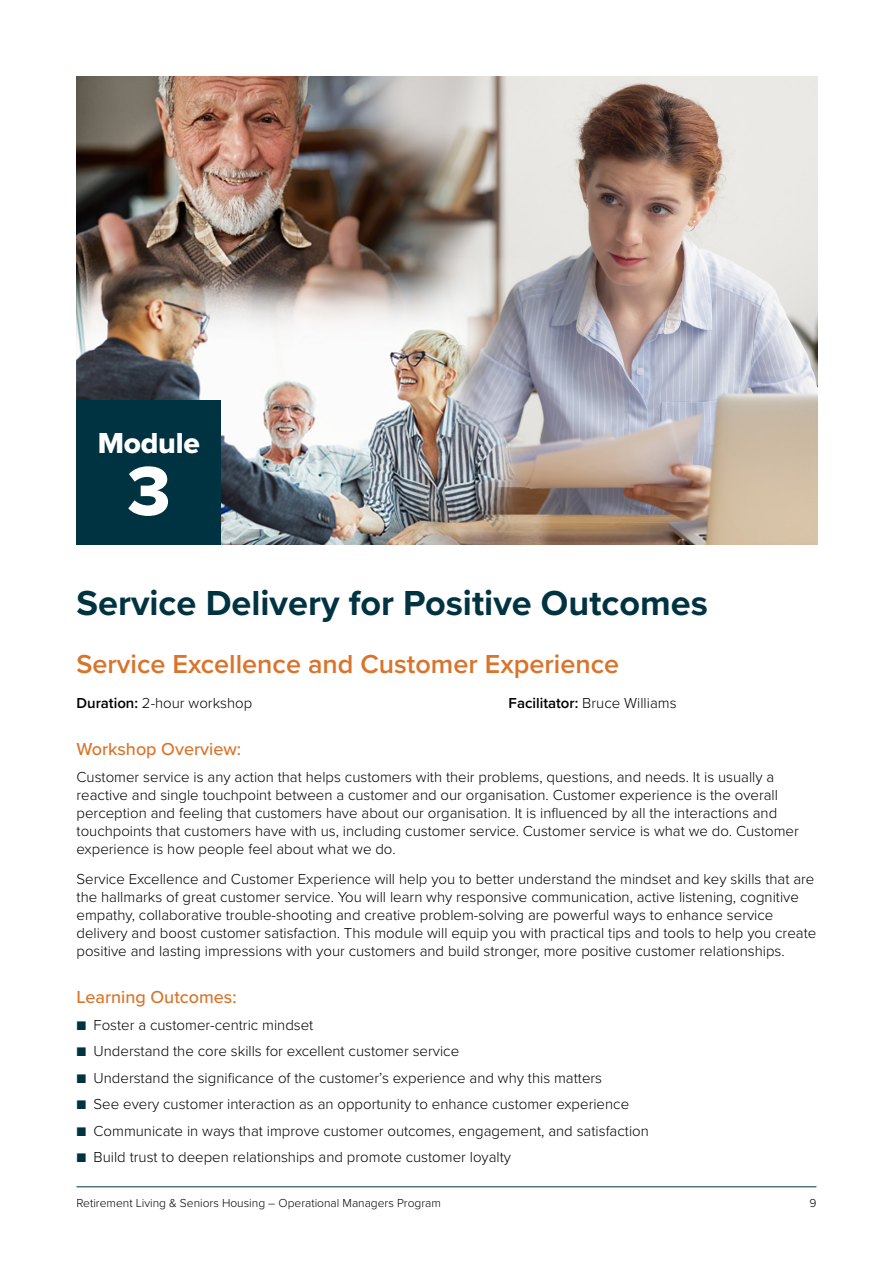
<style>
.page{position:relative;width:893px;height:1263px;background:#fff}
.page>*{position:absolute;margin:0;border:0;box-sizing:border-box;transform-origin:0 0}
.t1{font:72px "Proxima Nova Extrabld";color:#fff}
.t2{font:700 36px "Proxima Nova";color:#003342}
.t3{font:30px "Proxima Nova Extrabld";letter-spacing:-.01em;color:#fff}
.t4{font:600 27px "Proxima Nova";color:#d9742a}
.t5{font:500 18px "Proxima Nova";color:#d9742a}
.t6{font:300 15px/18px "Proxima Nova";color:#000}
.t7{font:300 12px "Proxima Nova";color:#000}
.s1{font-weight:600}
.s2{color:#003342}
</style>
<div class="page">
<hr style="left:77px;top:1186px;width:739px;height:1px;background:#003342">
<img style="left:77px;top:77px;width:740px;height:467px">
<div style="left:77px;top:400px;width:144px;height:144px;background:#003342"></div>
<h3 class="t3" style="left:98px;top:420px;width:104px">Module</h3>
<h1 class="t1" style="left:127px;top:437px;width:45px">3</h1>
<h2 class="t2" style="left:77px;top:576px;width:633px">Service Delivery for Positive Outcomes</h2>
<h3 class="t4" style="left:77px;top:644px;width:544px">Service Excellence and Customer Experience</h3>
<p class="t6" style="left:77px;top:693px;width:177px"><span class="s1">Duration:</span> 2-hour workshop</p>
<p class="t6" style="left:509px;top:693px;width:169px"><span class="s1">Facilitator:</span> Bruce Williams</p>
<p class="t5" style="left:77px;top:735px;width:166px">Workshop Overview:</p>
<p class="t6" style="left:77px;top:767px;width:724px">Customer service is any action that helps customers with their problems, questions, and needs. It is usually a reactive and single touchpoint between a customer and our organisation. Customer experience is the overall perception and feeling that customers have about our organisation. It is influenced by all the interactions and touchpoints that customers have with us, including customer service. Customer service is what we do. Customer experience is how people feel about what we do.</p>
<p class="t6" style="left:77px;top:869px;width:741px">Service Excellence and Customer Experience will help you to better understand the mindset and key skills that are the hallmarks of great customer service. You will learn why responsive communication, active listening, cognitive empathy, collaborative trouble-shooting and creative problem-solving are powerful ways to enhance service delivery and boost customer satisfaction. This module will equip you with practical tips and tools to help you create positive and lasting impressions with your customers and build stronger, more positive customer relationships.</p>
<p class="t5" style="left:77px;top:984px;width:162px">Learning Outcomes:</p>
<p class="t6" style="left:77px;top:1015px;width:238px"><span class="s2">■</span> Foster a customer-centric mindset</p>
<p class="t6" style="left:77px;top:1041px;width:384px"><span class="s2">■</span> Understand the core skills for excellent customer service</p>
<p class="t6" style="left:77px;top:1068px;width:527px"><span class="s2">■</span> Understand the significance of the customer’s experience and why this matters</p>
<p class="t6" style="left:77px;top:1094px;width:554px"><span class="s2">■</span> See every customer interaction as an opportunity to enhance customer experience</p>
<p class="t6" style="left:77px;top:1121px;width:574px"><span class="s2">■</span> Communicate in ways that improve customer outcomes, engagement, and satisfaction</p>
<p class="t6" style="left:77px;top:1147px;width:436px"><span class="s2">■</span> Build trust to deepen relationships and promote customer loyalty</p>
<p class="t7" style="left:77px;top:1194px;width:366px">Retirement Living &amp; Seniors Housing – Operational Managers Program</p>
<p class="t7" style="left:809px;top:1194px;width:9px">9</p>
</div>
